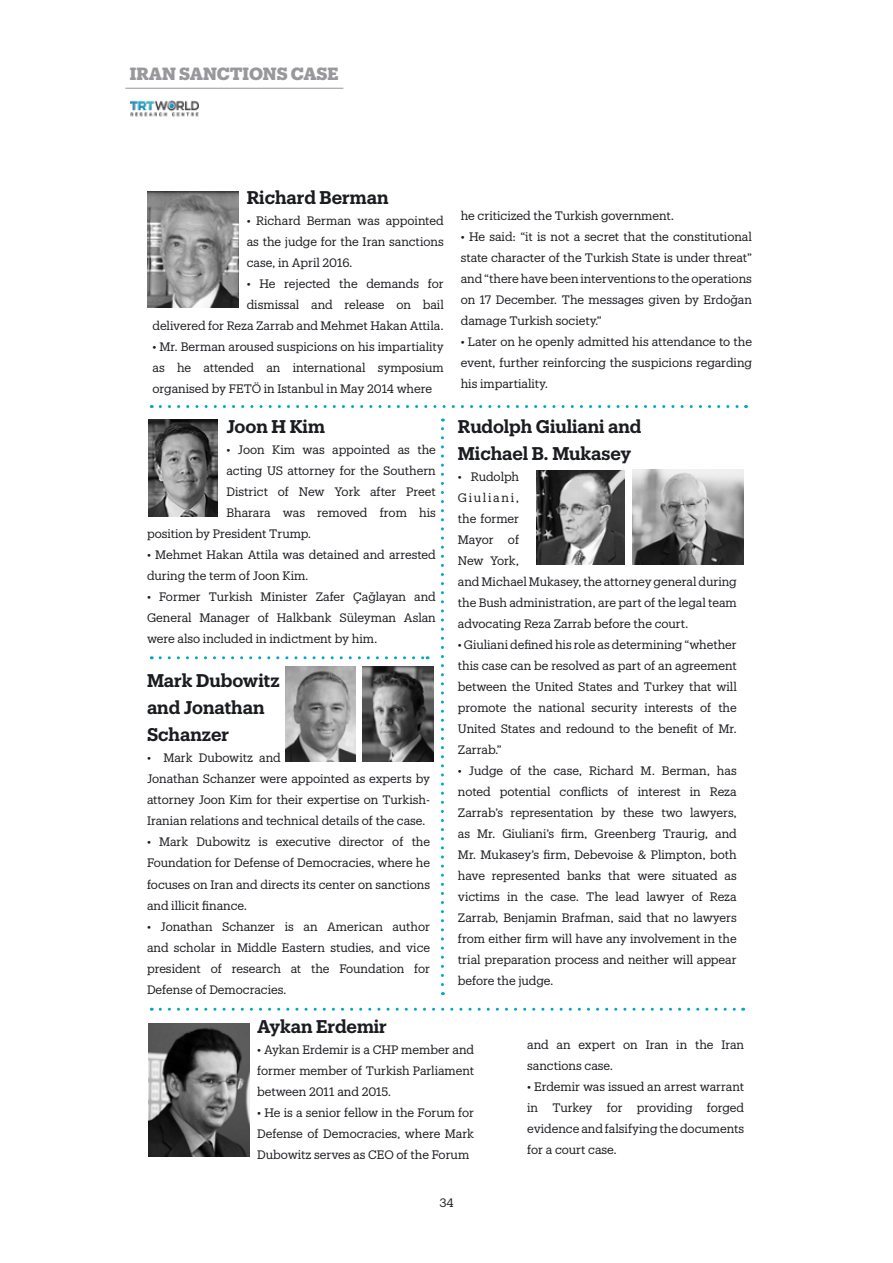
<style>
.page{position:relative;width:893px;height:1263px;background:#fff}
.page>*{position:absolute;margin:0;border:0;box-sizing:border-box;transform-origin:0 0}
.t1{font:600 18px/27px "Produkt";color:#1b1c20}
.t2{font:700 17.4px "Produkt";letter-spacing:-.005em;color:#98989c}
.t3{font:12px/21px "Produkt";color:#1b1c20;text-align:justify}
</style>
<div class="page">
<hr style="left:125px;top:88px;width:218px;height:1px;background:#98989c">
<img style="left:130px;top:100px;width:68px;height:17px">
<img style="left:148px;top:191px;width:90px;height:117px">
<img style="left:363px;top:667px;width:70px;height:95px">
<img style="left:285px;top:667px;width:70px;height:95px">
<img style="left:149px;top:419px;width:69px;height:98px">
<img style="left:536px;top:470px;width:89px;height:95px">
<svg style="left:160px;top:405px;width:586px;height:3px"></svg>
<svg style="left:160px;top:656px;width:268px;height:3px"></svg>
<svg style="left:160px;top:1008px;width:584px;height:3px"></svg>
<svg style="left:441px;top:419px;width:3px;height:566px"></svg>
<img style="left:149px;top:1023px;width:100px;height:134px">
<img style="left:632px;top:470px;width:112px;height:95px">
<h2 class="t2" style="left:130px;top:61px;width:210px">IRAN SANCTIONS CASE</h2>
<h1 class="t1" style="left:247px;top:183px;width:143px">Richard Berman</h1>
<p class="t3" style="left:247px;top:210px;width:199px">• Richard Berman was appointed as the judge for the Iran sanctions case, in April 2016.</p>
<p class="t3" style="left:153px;top:273px;width:293px;text-align:right">• He rejected the demands for<br>dismissal and release on bail<br>delivered for Reza Zarrab and Mehmet Hakan Attila.</p>
<p class="t3" style="left:153px;top:336px;width:293px">• Mr. Berman aroused suspicions on his impartiality as he attended an international symposium organised by FETÖ in Istanbul in May 2014 where</p>
<h1 class="t1" style="left:226px;top:412px;width:100px">Joon H Kim</h1>
<p class="t3" style="left:226px;top:439px;width:211px">• Joon Kim was appointed as the</p>
<p class="t3" style="left:226px;top:460px;width:211px">acting US attorney for the Southern</p>
<p class="t3" style="left:226px;top:481px;width:211px">District of New York after Preet</p>
<p class="t3" style="left:226px;top:502px;width:211px">Bharara was removed from his</p>
<p class="t3" style="left:147px;top:523px;width:166px">position by President Trump.</p>
<p class="t3" style="left:147px;top:544px;width:290px">• Mehmet Hakan Attila was detained and arrested during the term of Joon Kim.</p>
<p class="t3" style="left:147px;top:586px;width:290px">• Former Turkish Minister Zafer Çağlayan and General Manager of Halkbank Süleyman Aslan were also included in indictment by him.</p>
<h1 class="t1" style="left:147px;top:666px;width:134px">Mark Dubowitz and Jonathan<br>Schanzer</h1>
<p class="t3" style="left:147px;top:747px;width:285px;text-align:left">• Mark Dubowitz and<br>Jonathan Schanzer were appointed as experts by attorney Joon Kim for their expertise on Turkish-Iranian relations and technical details of the case.</p>
<p class="t3" style="left:147px;top:831px;width:285px">• Mark Dubowitz is executive director of the Foundation for Defense of Democracies, where he focuses on Iran and directs its center on sanctions and illicit finance.</p>
<p class="t3" style="left:147px;top:915px;width:285px">• Jonathan Schanzer is an American author and scholar in Middle Eastern studies, and vice president of research at the Foundation for Defense of Democracies.</p>
<p class="t3" style="left:461px;top:205px;width:215px">he criticized the Turkish government.</p>
<p class="t3" style="left:461px;top:226px;width:293px">• He said: “it is not a secret that the constitutional state character of the Turkish State is under threat” and “there have been interventions to the operations on 17 December. The messages given by Erdoğan damage Turkish society.”</p>
<p class="t3" style="left:461px;top:331px;width:293px">• Later on he openly admitted his attendance to the event, further reinforcing the suspicions regarding his impartiality.</p>
<h1 class="t1" style="left:458px;top:412px;width:185px">Rudolph Giuliani and<br>Michael B. Mukasey</h1>
<p class="t3" style="left:458px;top:466px;width:280px;text-align:left">• Rudolph<br>Giuliani,<br>the former<br>Mayor of<br>New York,<br>and Michael Mukasey, the attorney general during the Bush administration, are part of the legal team advocating Reza Zarrab before the court.</p>
<p class="t3" style="left:458px;top:634px;width:280px">• Giuliani defined his role as determining “whether this case can be resolved as part of an agreement between the United States and Turkey that will promote the national security interests of the United States and redound to the benefit of Mr.<br>Zarrab.”</p>
<p class="t3" style="left:458px;top:760px;width:280px">• Judge of the case, Richard M. Berman, has noted potential conflicts of interest in Reza Zarrab’s representation by these two lawyers, as Mr. Giuliani’s firm, Greenberg Traurig, and Mr. Mukasey’s firm, Debevoise &amp; Plimpton, both have represented banks that were situated as victims in the case. The lead lawyer of Reza Zarrab, Benjamin Brafman, said that no lawyers from either firm will have any involvement in the trial preparation process and neither will appear before the judge.</p>
<h1 class="t1" style="left:257px;top:1012px;width:131px">Aykan Erdemir</h1>
<p class="t3" style="left:257px;top:1038px;width:218px">• Aykan Erdemir is a CHP member and former member of Turkish Parliament between 2011 and 2015.</p>
<p class="t3" style="left:257px;top:1101px;width:218px">• He is a senior fellow in the Forum for Defense of Democracies, where Mark Dubowitz serves as CEO of the Forum</p>
<p class="t3" style="left:439px;top:1191px;width:16px">34</p>
<p class="t3" style="left:527px;top:1033px;width:218px">and an expert on Iran in the Iran sanctions case.</p>
<p class="t3" style="left:527px;top:1075px;width:218px">• Erdemir was issued an arrest warrant in Turkey for providing forged evidence and falsifying the documents for a court case.</p>
</div>
